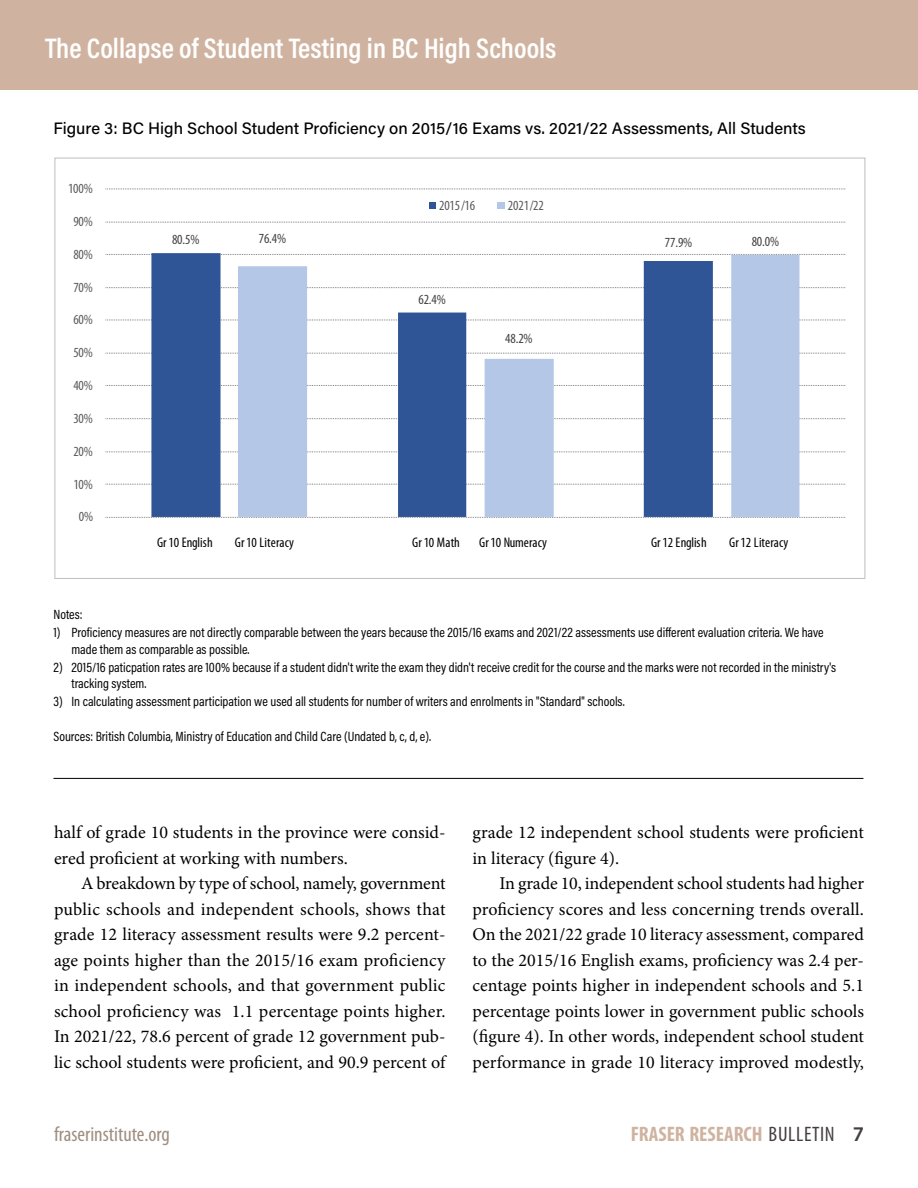
<style>
.page{position:relative;width:918px;height:1188px;background:#fff}
.page>*{position:absolute;margin:0;border:0;box-sizing:border-box;transform-origin:0 0}
.t1{font:600 28.5px "Acumin Pro Cond";color:#fff}
.t2{font:700 condensed 21px "Myriad Pro";color:#cfb3a0}
.t3{font:condensed 21px "Myriad Pro";color:#9e8e80}
.t4{font:18px/25.5px "Minion Pro";color:#000}
.t5{font:500 16.5px "Acumin Pro";color:#000}
.t6{font:condensed 13.95px "Myriad Pro";color:#000}
.t7{font:condensed 13.95px "Myriad Pro";letter-spacing:-.01em;color:#595959}
.t8{font:condensed 13.95px "Myriad Pro";letter-spacing:-.01em;color:#404040}
.t9{font:13.5px/16.5px "Acumin Pro Cond";color:#000}
.s1{font-weight:400;color:#443f3e}
.s2{font-weight:600;font-stretch:normal;color:#443f3e}
</style>
<div class="page">
<div style="left:0;top:0;width:918px;height:90px;background:#cfb3a0"></div>
<hr style="left:53px;top:778px;width:810px;height:1px;background:#000">
<div style="left:55px;top:158px;width:810px;height:421px;background:#fff;border:1px solid #bcbec0"></div>
<svg style="left:106px;top:517px;width:739px;height:1px"></svg>
<svg style="left:106px;top:484px;width:739px;height:1px"></svg>
<svg style="left:106px;top:451px;width:739px;height:1px"></svg>
<svg style="left:106px;top:418px;width:739px;height:1px"></svg>
<svg style="left:106px;top:385px;width:739px;height:1px"></svg>
<svg style="left:106px;top:353px;width:739px;height:1px"></svg>
<svg style="left:106px;top:320px;width:739px;height:1px"></svg>
<svg style="left:106px;top:287px;width:739px;height:1px"></svg>
<svg style="left:106px;top:254px;width:739px;height:1px"></svg>
<svg style="left:106px;top:222px;width:739px;height:1px"></svg>
<svg style="left:106px;top:189px;width:739px;height:1px"></svg>
<svg style="left:151px;top:253px;width:562px;height:264px;fill:#2f5597"></svg>
<svg style="left:238px;top:255px;width:561px;height:262px"></svg>
<div style="left:429px;top:202px;width:7px;height:7px;background:#2f5597"></div>
<div style="left:497px;top:202px;width:8px;height:7px;background:#b4c7e7"></div>
<h1 class="t1" style="left:45px;top:29px;width:513px">The Collapse of Student Testing in BC High Schools</h1>
<p class="t5" style="left:53px;top:116px;width:754px">Figure 3: BC High School Student Proficiency on 2015/16 Exams vs. 2021/22 Assessments, All Students</p>
<p class="t7" style="left:68px;top:180px;width:26px">100%</p>
<p class="t7" style="left:73px;top:213px;width:21px">90%</p>
<p class="t7" style="left:73px;top:246px;width:21px">80%</p>
<p class="t7" style="left:73px;top:279px;width:21px">70%</p>
<p class="t7" style="left:73px;top:311px;width:21px">60%</p>
<p class="t7" style="left:73px;top:344px;width:21px">50%</p>
<p class="t7" style="left:73px;top:377px;width:21px">40%</p>
<p class="t7" style="left:73px;top:410px;width:21px">30%</p>
<p class="t7" style="left:73px;top:443px;width:21px">20%</p>
<p class="t7" style="left:73px;top:476px;width:21px">10%</p>
<p class="t7" style="left:79px;top:508px;width:16px">0%</p>
<p class="t8" style="left:172px;top:231px;width:29px">80.5%</p>
<p class="t8" style="left:259px;top:230px;width:29px">76.4%</p>
<p class="t7" style="left:439px;top:197px;width:37px">2015/16</p>
<p class="t7" style="left:508px;top:197px;width:37px">2021/22</p>
<p class="t8" style="left:418px;top:291px;width:29px">62.4%</p>
<p class="t8" style="left:505px;top:330px;width:29px">48.2%</p>
<p class="t8" style="left:665px;top:234px;width:29px">77.9%</p>
<p class="t8" style="left:752px;top:233px;width:29px">80.0%</p>
<p class="t6" style="left:157px;top:534px;width:57px">Gr 10 English</p>
<p class="t6" style="left:235px;top:534px;width:61px">Gr 10 Literacy</p>
<p class="t6" style="left:412px;top:534px;width:49px">Gr 10 Math</p>
<p class="t6" style="left:479px;top:534px;width:69px">Gr 10 Numeracy</p>
<p class="t6" style="left:651px;top:534px;width:57px">Gr 12 English</p>
<p class="t6" style="left:729px;top:534px;width:61px">Gr 12 Literacy</p>
<p class="t9" style="left:53px;top:606px;width:31px">Notes:</p>
<p class="t9" style="left:71px;top:624px;width:754px;text-indent:-18px">1) Proficiency measures are not directly comparable between the years because the 2015/16 exams and 2021/22 assessments use different evaluation criteria. We have made them as comparable as possible.</p>
<p class="t9" style="left:71px;top:658px;width:766px;text-indent:-18px">2) 2015/16 paticpation rates are 100% because if a student didn't write the exam they didn't receive credit for the course and the marks were not recorded in the ministry's tracking system.</p>
<p class="t9" style="left:53px;top:693px;width:573px">3) In calculating assessment participation we used all students for number of writers and enrolments in "Standard" schools.</p>
<p class="t9" style="left:53px;top:727px;width:379px">Sources: British Columbia, Ministry of Education and Child Care (Undated b, c, d, e).</p>
<p class="t4" style="left:54px;top:820px;width:393px">half of grade 10 students in the province were consid&shy;ered proficient at working with numbers.</p>
<p class="t4" style="left:54px;top:871px;width:393px;text-align:justify;text-indent:27px">A breakdown by type of school, namely, government public schools and independent schools, shows that grade 12 literacy assessment results were 9.2 percent&shy;age points higher than the 2015/16 exam proficiency in independent schools, and that government public school proficiency was 1.1 percentage points higher.<br>In 2021/22, 78.6 percent of grade 12 government pub&shy;lic school students were proficient, and 90.9 percent of</p>
<p class="t4" style="left:472px;top:820px;width:393px">grade 12 independent school students were proficient in literacy (figure 4).</p>
<p class="t4" style="left:472px;top:871px;width:393px;text-align:justify;text-indent:27px">In grade 10, independent school students had higher proficiency scores and less concerning trends overall.<br>On the 2021/22 grade 10 literacy assessment, compared to the 2015/16 English exams, proficiency was 2.4 per&shy;centage points higher in independent schools and 5.1 percentage points lower in government public schools (figure 4). In other words, independent school student performance in grade 10 literacy improved modestly,</p>
<p class="t3" style="left:54px;top:1121px;width:117px">fraserinstitute.org</p>
<p class="t2" style="left:631px;top:1121px;width:235px">FRASER RESEARCH <span class="s1">BULLETIN</span> <span class="s2">7</span></p>
</div>
